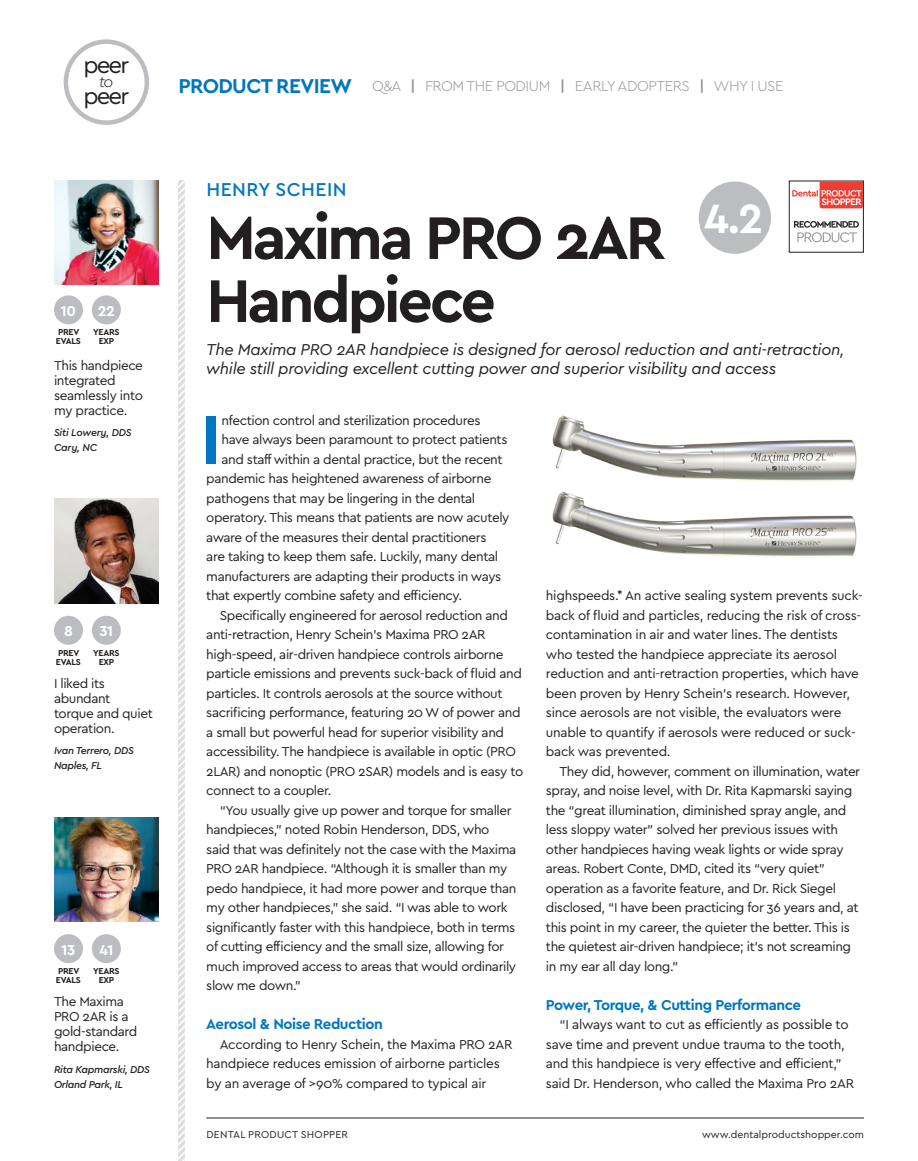
<style>
.page{position:relative;width:918px;height:1161px;background:#fff}
.page>*{position:absolute;margin:0;border:0;box-sizing:border-box;transform-origin:0 0}
.PE_BODY_FIRST_PARAGR{font:700 72.6px "Cera";color:#0077c0}
.PE_PRODUCT_NAME__TOP{font:700 63px/63px "Cera";letter-spacing:-.05em;color:#231f20}
.PE_OVERALL_SCORE_1ST{font:700 42.9px "Cera";color:#fff}
.t1{font:24px "Cera";letter-spacing:-.08em;color:#231f20}
.t2{font:700 21px "Cera";letter-spacing:-.03em;color:#0077c0}
.PE_COMPANY_NAME__TOP{font:500 19.5px "Cera";letter-spacing:.02em;color:#0077c0}
.PE_MAIN_SUBHEAD{font:italic 16.5px/19.5px "Cera";letter-spacing:-.02em;color:#231f20}
.t3{font:italic 300 16.05px "Cera";color:#231f20}
.PE_BODY_COPY{font:700 15px "Cera";letter-spacing:-.03em;color:#0077c0}
.t4{font:300 15px "Cera";letter-spacing:-.03em;color:#939598}
.PE_EVAL_YEARS___s{font:700 15px "Cera";letter-spacing:-.03em;color:#fff}
.PE_BODY_COPY-2{font:13.5px/19.5px "Cera";letter-spacing:-.03em;color:#231f20}
.PE_BODY_FIRST_PARAGR-2{font:13.5px "Cera";letter-spacing:-.03em;color:#231f20}
.PE_EVAL_QUOTE{font:13.5px/15px "Cera";letter-spacing:-.03em;color:#231f20}
.PE_EVAL_NAME_LOCATIO{font:italic 500 10.5px "Cera";letter-spacing:-.03em;color:#231f20}
.t5{font:10.5px "Cera";color:#231f20}
.t6{font:10.5px "Cera";letter-spacing:.02em;color:#231f20}
.t7{font:700 9px "Cera";letter-spacing:-.03em;color:#231f20}
.s1{font-weight:700}
</style>
<div class="page">
<hr style="left:206px;top:1118px;width:658px;height:1px;background:#231f20">
<svg style="left:178px;top:180px;width:7px;height:981px"></svg>
<div style="left:789px;top:181px;width:75px;height:72px;border:1px solid #231f20"></div>
<svg style="left:792px;top:181px;width:71px;height:27px"></svg>
<svg style="left:794px;top:221px;width:65px;height:21px"></svg>
<div style="left:699px;top:181px;width:72px;height:73px;background:#bcbdc0;border-radius:50%"></div>
<div style="left:64px;top:39px;width:85px;height:86px;border:4px solid #bcbdc0;border-radius:50%"></div>
<img style="left:54px;top:180px;width:105px;height:105px">
<div style="left:54px;top:295px;width:29px;height:29px;background:#bcbdc0;border-radius:50%"></div>
<div style="left:92px;top:295px;width:29px;height:29px;background:#bcbdc0;border-radius:50%"></div>
<img style="left:54px;top:499px;width:105px;height:105px">
<div style="left:54px;top:616px;width:29px;height:29px;background:#bcbdc0;border-radius:50%"></div>
<div style="left:92px;top:616px;width:29px;height:29px;background:#bcbdc0;border-radius:50%"></div>
<img style="left:54px;top:817px;width:105px;height:105px">
<div style="left:54px;top:934px;width:29px;height:29px;background:#bcbdc0;border-radius:50%"></div>
<div style="left:92px;top:934px;width:29px;height:29px;background:#bcbdc0;border-radius:50%"></div>
<img style="left:552px;top:415px;width:305px;height:67px">
<img style="left:552px;top:491px;width:305px;height:66px">
<p class="t1" style="left:84px;top:49px;width:47px">peer</p>
<p class="t3" style="left:99px;top:71px;width:16px">to</p>
<p class="t1" style="left:84px;top:80px;width:47px">peer</p>
<p class="t2" style="left:178px;top:72px;width:175px">PRODUCT REVIEW</p>
<p class="t4" style="left:372px;top:76px;width:413px">Q&amp;A <span class="s1">|</span> FROM THE PODIUM <span class="s1">|</span> EARLY ADOPTERS <span class="s1">|</span> WHY I USE</p>
<p class="PE_EVAL_YEARS___s" style="left:61px;top:301px;width:17px">10</p>
<p class="t7" style="left:58px;top:326px;width:23px">PREV</p>
<p class="t7" style="left:56px;top:335px;width:27px">EVALS</p>
<p class="PE_EVAL_YEARS___s" style="left:98px;top:301px;width:19px">22</p>
<p class="t7" style="left:93px;top:326px;width:28px">YEARS</p>
<p class="t7" style="left:99px;top:335px;width:17px">EXP</p>
<p class="PE_EVAL_QUOTE" style="left:54px;top:357px;width:90px">This handpiece integrated seamlessly into my practice.</p>
<p class="PE_EVAL_NAME_LOCATIO" style="left:54px;top:426px;width:79px">Siti Lowery, DDS</p>
<p class="PE_EVAL_NAME_LOCATIO" style="left:54px;top:440px;width:45px">Cary, NC</p>
<p class="PE_EVAL_YEARS___s" style="left:64px;top:621px;width:10px">8</p>
<p class="t7" style="left:58px;top:647px;width:23px">PREV</p>
<p class="t7" style="left:56px;top:656px;width:27px">EVALS</p>
<p class="PE_EVAL_YEARS___s" style="left:99px;top:621px;width:15px">31</p>
<p class="t7" style="left:93px;top:647px;width:28px">YEARS</p>
<p class="t7" style="left:99px;top:656px;width:17px">EXP</p>
<p class="PE_EVAL_QUOTE" style="left:54px;top:675px;width:100px">I liked its abundant torque and quiet operation.</p>
<p class="PE_EVAL_NAME_LOCATIO" style="left:54px;top:744px;width:81px">Ivan Terrero, DDS</p>
<p class="PE_EVAL_NAME_LOCATIO" style="left:54px;top:759px;width:49px">Naples, FL</p>
<p class="PE_EVAL_YEARS___s" style="left:62px;top:940px;width:15px">13</p>
<p class="t7" style="left:58px;top:965px;width:23px">PREV</p>
<p class="t7" style="left:56px;top:974px;width:27px">EVALS</p>
<p class="PE_EVAL_YEARS___s" style="left:99px;top:940px;width:16px">41</p>
<p class="t7" style="left:93px;top:965px;width:28px">YEARS</p>
<p class="t7" style="left:99px;top:974px;width:17px">EXP</p>
<p class="PE_EVAL_QUOTE" style="left:54px;top:994px;width:85px">The Maxima<br>PRO 2AR is a gold-standard handpiece.</p>
<p class="PE_EVAL_NAME_LOCATIO" style="left:54px;top:1062px;width:98px">Rita Kapmarski, DDS</p>
<p class="PE_EVAL_NAME_LOCATIO" style="left:54px;top:1077px;width:70px">Orland Park, IL</p>
<p class="PE_COMPANY_NAME__TOP" style="left:206px;top:176px;width:142px">HENRY SCHEIN</p>
<p class="PE_PRODUCT_NAME__TOP" style="left:206px;top:204px;width:461px">Maxima PRO 2AR<br>Handpiece</p>
<p class="PE_MAIN_SUBHEAD" style="left:206px;top:339px;width:640px">The Maxima PRO 2AR handpiece is designed for aerosol reduction and anti-retraction, while still providing excellent cutting power and superior visibility and access</p>
<p class="PE_OVERALL_SCORE_1ST" style="left:704px;top:191px;width:60px">4.2</p>
<p class="PE_BODY_FIRST_PARAGR" style="left:201px;top:391px;width:22px">I</p>
<p class="PE_BODY_FIRST_PARAGR-2" style="left:222px;top:411px;width:260px">nfection control and sterilization procedures</p>
<p class="PE_BODY_FIRST_PARAGR-2" style="left:222px;top:430px;width:287px">have always been paramount to protect patients</p>
<p class="PE_BODY_FIRST_PARAGR-2" style="left:222px;top:450px;width:283px">and staff within a dental practice, but the recent</p>
<p class="PE_BODY_FIRST_PARAGR-2" style="left:206px;top:470px;width:287px">pandemic has heightened awareness of airborne</p>
<p class="PE_BODY_FIRST_PARAGR-2" style="left:206px;top:489px;width:270px">pathogens that may be lingering in the dental</p>
<p class="PE_BODY_FIRST_PARAGR-2" style="left:206px;top:508px;width:305px">operatory. This means that patients are now acutely</p>
<p class="PE_BODY_FIRST_PARAGR-2" style="left:206px;top:528px;width:282px">aware of the measures their dental practitioners</p>
<p class="PE_BODY_FIRST_PARAGR-2" style="left:206px;top:548px;width:293px">are taking to keep them safe. Luckily, many dental</p>
<p class="PE_BODY_FIRST_PARAGR-2" style="left:206px;top:567px;width:296px">manufacturers are adapting their products in ways</p>
<p class="PE_BODY_FIRST_PARAGR-2" style="left:206px;top:586px;width:257px">that expertly combine safety and efficiency.</p>
<p class="PE_BODY_COPY-2" style="left:206px;top:605px;width:319px;text-indent:14px">Specifically engineered for aerosol reduction and anti-retraction, Henry Schein’s Maxima PRO 2AR high-speed, air-driven handpiece controls airborne particle emissions and prevents suck-back of fluid and particles. It controls aerosols at the source without sacrificing performance, featuring 20 W of power and a small but powerful head for superior visibility and accessibility. The handpiece is available in optic (PRO 2LAR) and nonoptic (PRO 2SAR) models and is easy to connect to a coupler.</p>
<p class="PE_BODY_COPY-2" style="left:206px;top:800px;width:312px;text-indent:14px">“You usually give up power and torque for smaller handpieces,” noted Robin Henderson, DDS, who said that was definitely not the case with the Maxima PRO 2AR handpiece. “Although it is smaller than my pedo handpiece, it had more power and torque than my other handpieces,” she said. “I was able to work significantly faster with this handpiece, both in terms of cutting efficiency and the small size, allowing for much improved access to areas that would ordinarily slow me down.”</p>
<p class="PE_BODY_COPY" style="left:206px;top:1014px;width:178px">Aerosol &amp; Noise Reduction</p>
<p class="PE_BODY_COPY-2" style="left:206px;top:1034px;width:308px;text-indent:14px">According to Henry Schein, the Maxima PRO 2AR handpiece reduces emission of airborne particles by an average of &gt;90% compared to typical air</p>
<p class="PE_BODY_COPY-2" style="left:546px;top:585px;width:318px">highspeeds.* An active sealing system prevents suck&shy;back of fluid and particles, reducing the risk of cross&shy;contamination in air and water lines. The dentists who tested the handpiece appreciate its aerosol reduction and anti-retraction properties, which have been proven by Henry Schein’s research. However, since aerosols are not visible, the evaluators were unable to quantify if aerosols were reduced or suck&shy;back was prevented.</p>
<p class="PE_BODY_COPY-2" style="left:546px;top:761px;width:316px;text-indent:14px">They did, however, comment on illumination, water spray, and noise level, with Dr. Rita Kapmarski saying the “great illumination, diminished spray angle, and less sloppy water” solved her previous issues with other handpieces having weak lights or wide spray areas. Robert Conte, DMD, cited its “very quiet” operation as a favorite feature, and Dr. Rick Siegel disclosed, “I have been practicing for 36 years and, at this point in my career, the quieter the better. This is the quietest air-driven handpiece; it’s not screaming in my ear all day long.”</p>
<p class="PE_BODY_COPY" style="left:546px;top:994px;width:257px">Power, Torque, &amp; Cutting Performance</p>
<p class="PE_BODY_COPY-2" style="left:546px;top:1014px;width:310px;text-indent:14px">“I always want to cut as efficiently as possible to save time and prevent undue trauma to the tooth, and this handpiece is very effective and efficient,” said Dr. Henderson, who called the Maxima Pro 2AR</p>
<p class="t6" style="left:206px;top:1127px;width:143px">DENTAL PRODUCT SHOPPER</p>
<p class="t5" style="left:702px;top:1127px;width:164px">www.dentalproductshopper.com</p>
</div>
